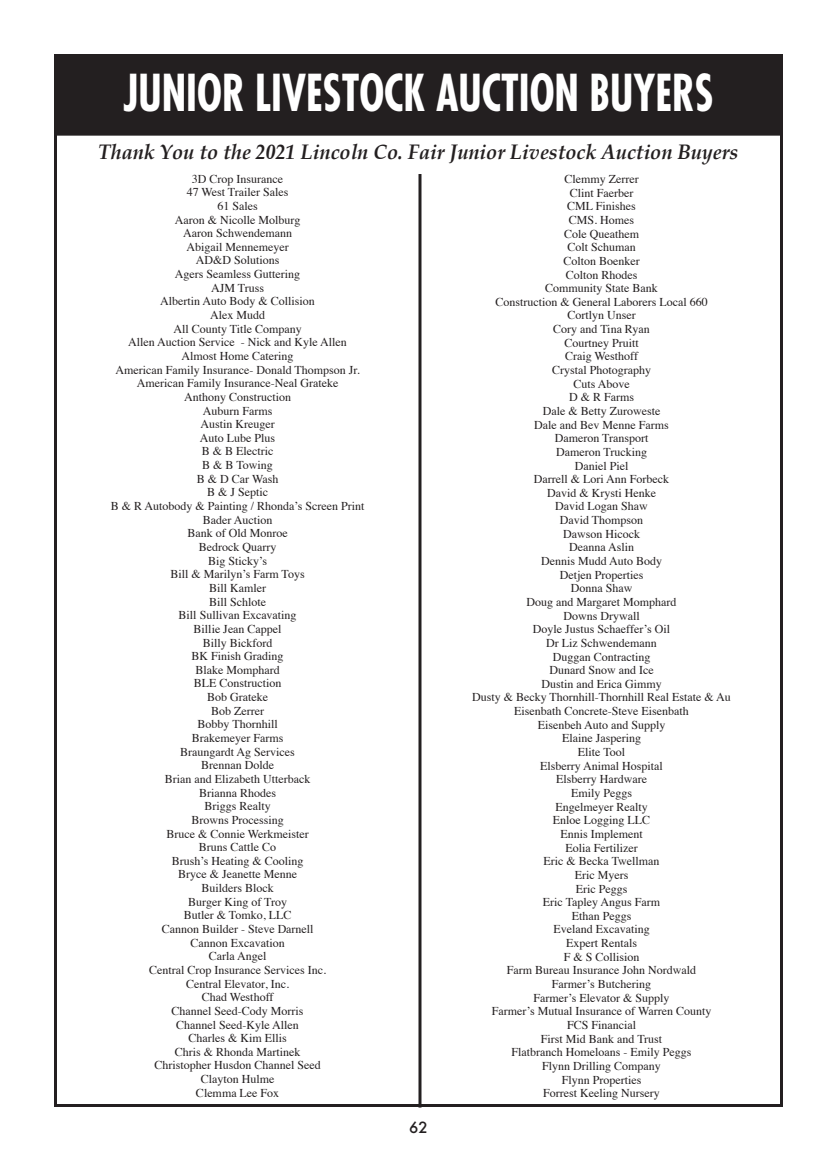
<style>
.page{position:relative;width:837px;height:1161px;background:#fff}
.page>*{position:absolute;margin:0;border:0;box-sizing:border-box;transform-origin:0 0}
.t1{font:700 condensed 49.5px "Futura Std";color:#fff;scale:.86 1}
.t2{font:italic 700 21px "Book Antiqua";color:#231f20;scale:.95 1}
.t3{font:500 15px "Futura";color:#231f20}
.t4{font:12px/13.6px "Times";color:#231f20;text-align:center}
</style>
<div class="page">
<div style="left:55px;top:55px;width:725px;height:80px;background:#231f20"></div>
<div style="left:55px;top:55px;width:726px;height:81px;border:2px solid #231f20"></div>
<svg style="left:418px;top:174px;width:4px;height:934px;background:#595657"></svg>
<h1 class="t1" style="left:123px;top:62px;width:688px">JUNIOR LIVESTOCK AUCTION BUYERS</h1>
<h2 class="t2" style="left:98px;top:140px;width:675px">Thank You to the 2021 Lincoln Co. Fair Junior Livestock Auction Buyers</h2>
<p class="t4" style="left:472px;top:173px;width:260px">Clemmy Zerrer<br>Clint Faerber<br>CML Finishes<br>CMS. Homes<br>Cole Queathem<br>Colt Schuman<br>Colton Boenker<br>Colton Rhodes<br>Community State Bank<br>Construction &amp; General Laborers Local 660<br>Cortlyn Unser<br>Cory and Tina Ryan<br>Courtney Pruitt<br>Craig Westhoff<br>Crystal Photography<br>Cuts Above<br>D &amp; R Farms<br>Dale &amp; Betty Zuroweste<br>Dale and Bev Menne Farms<br>Dameron Transport<br>Dameron Trucking<br>Daniel Piel<br>Darrell &amp; Lori Ann Forbeck<br>David &amp; Krysti Henke<br>David Logan Shaw<br>David Thompson<br>Dawson Hicock<br>Deanna Aslin<br>Dennis Mudd Auto Body<br>Detjen Properties<br>Donna Shaw<br>Doug and Margaret Momphard<br>Downs Drywall<br>Doyle Justus Schaeffer’s Oil<br>Dr Liz Schwendemann<br>Duggan Contracting<br>Dunard Snow and Ice<br>Dustin and Erica Gimmy<br>Dusty &amp; Becky Thornhill-Thornhill Real Estate &amp; Au<br>Eisenbath Concrete-Steve Eisenbath<br>Eisenbeh Auto and Supply<br>Elaine Jaspering<br>Elite Tool<br>Elsberry Animal Hospital<br>Elsberry Hardware<br>Emily Peggs<br>Engelmeyer Realty<br>Enloe Logging LLC<br>Ennis Implement<br>Eolia Fertilizer<br>Eric &amp; Becka Twellman<br>Eric Myers<br>Eric Peggs<br>Eric Tapley Angus Farm<br>Ethan Peggs<br>Eveland Excavating<br>Expert Rentals<br>F &amp; S Collision<br>Farm Bureau Insurance John Nordwald<br>Farmer’s Butchering<br>Farmer’s Elevator &amp; Supply<br>Farmer’s Mutual Insurance of Warren County<br>FCS Financial<br>First Mid Bank and Trust<br>Flatbranch Homeloans - Emily Peggs<br>Flynn Drilling Company<br>Flynn Properties<br>Forrest Keeling Nursery</p>
<p class="t4" style="left:111px;top:173px;width:255px">3D Crop Insurance<br>47 West Trailer Sales<br>61 Sales<br>Aaron &amp; Nicolle Molburg<br>Aaron Schwendemann<br>Abigail Mennemeyer<br>AD&amp;D Solutions<br>Agers Seamless Guttering<br>AJM Truss<br>Albertin Auto Body &amp; Collision<br>Alex Mudd<br>All County Title Company<br>Allen Auction Service - Nick and Kyle Allen<br>Almost Home Catering<br>American Family Insurance- Donald Thompson Jr.<br>American Family Insurance-Neal Grateke<br>Anthony Construction<br>Auburn Farms<br>Austin Kreuger<br>Auto Lube Plus<br>B &amp; B Electric<br>B &amp; B Towing<br>B &amp; D Car Wash<br>B &amp; J Septic<br>B &amp; R Autobody &amp; Painting / Rhonda’s Screen Print<br>Bader Auction<br>Bank of Old Monroe<br>Bedrock Quarry<br>Big Sticky’s<br>Bill &amp; Marilyn’s Farm Toys<br>Bill Kamler<br>Bill Schlote<br>Bill Sullivan Excavating<br>Billie Jean Cappel<br>Billy Bickford<br>BK Finish Grading<br>Blake Momphard<br>BLE Construction<br>Bob Grateke<br>Bob Zerrer<br>Bobby Thornhill<br>Brakemeyer Farms<br>Braungardt Ag Services<br>Brennan Dolde<br>Brian and Elizabeth Utterback<br>Brianna Rhodes<br>Briggs Realty<br>Browns Processing<br>Bruce &amp; Connie Werkmeister<br>Bruns Cattle Co<br>Brush’s Heating &amp; Cooling<br>Bryce &amp; Jeanette Menne<br>Builders Block<br>Burger King of Troy<br>Butler &amp; Tomko, LLC<br>Cannon Builder - Steve Darnell<br>Cannon Excavation<br>Carla Angel<br>Central Crop Insurance Services Inc.<br>Central Elevator, Inc.<br>Chad Westhoff<br>Channel Seed-Cody Morris<br>Channel Seed-Kyle Allen<br>Charles &amp; Kim Ellis<br>Chris &amp; Rhonda Martinek<br>Christopher Husdon Channel Seed<br>Clayton Hulme<br>Clemma Lee Fox</p>
<p class="t3" style="left:409px;top:1117px;width:20px">62</p>
</div>
